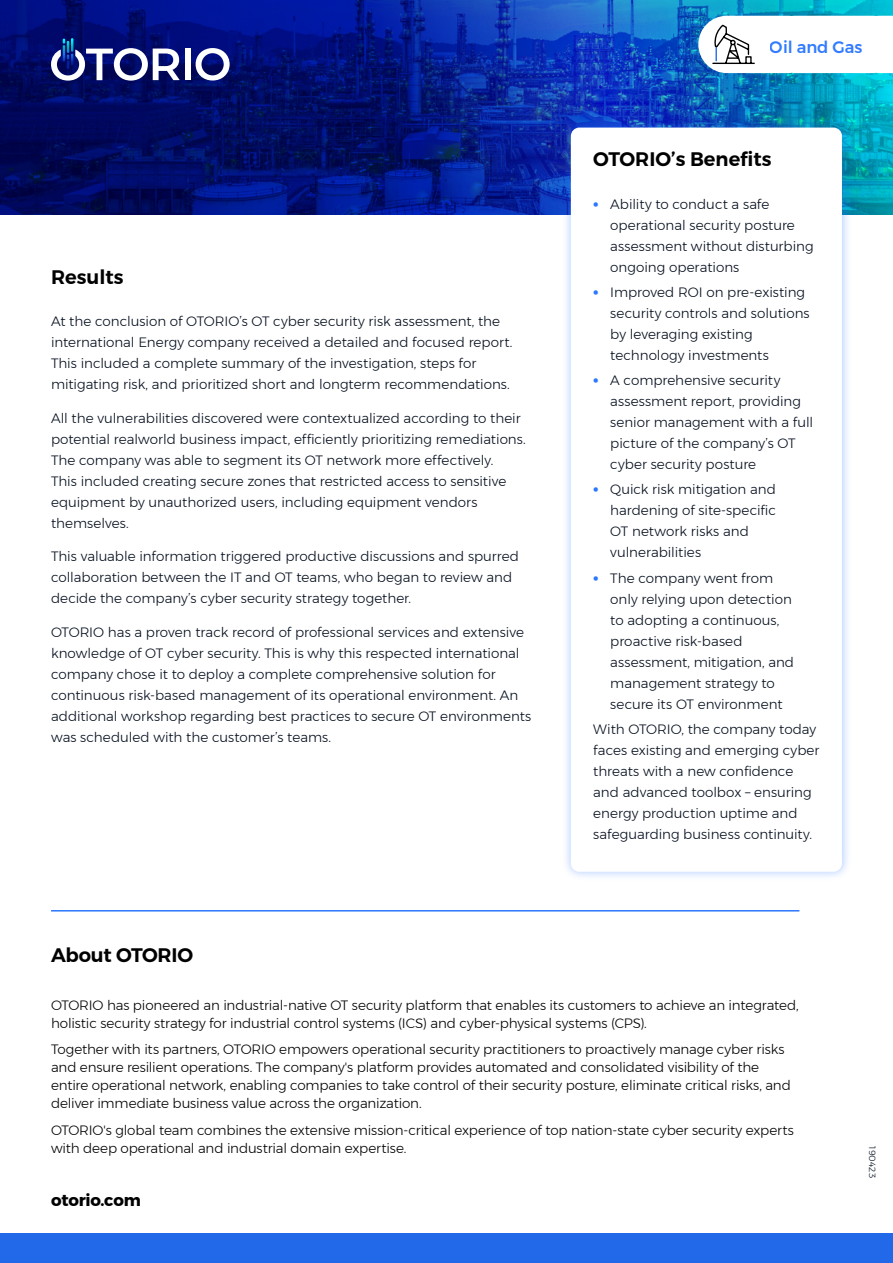
<style>
.page{position:relative;width:893px;height:1263px;background:#fff}
.page>*{position:absolute;margin:0;border:0;box-sizing:border-box;transform-origin:0 0}
.t1{font:600 19.5px "Montserrat";color:#000}
.t2{font:700 16.5px "Montserrat";letter-spacing:-.015em;color:#000}
.t3{font:500 16.5px "Montserrat";letter-spacing:-.005em;color:#2b77ff}
.t4{font:300 13.5px/21px "Montserrat";color:#040e1d}
.t5{font:300 13.5px/18px "Montserrat";letter-spacing:-.01em;color:#000}
.t6{font:300 9px "Montserrat";letter-spacing:.015em;color:#040e1d}
.s1{font-weight:700;font-size:16.5px;color:#2b77ff}
</style>
<div class="page">
<svg style="left:0;top:0;width:877px;height:214px;background:#04288b"></svg>
<div style="left:185px;top:49px;width:5px;height:31px;background:#fff"></div>
<svg style="left:196px;top:48px;width:34px;height:33px"></svg>
<svg style="left:51px;top:38px;width:129px;height:43px"></svg>
<div style="left:0;top:1234px;width:893px;height:29px;background:#2169e8"></div>
<hr style="left:51px;top:910px;width:748px;height:1px;background:#2b77ff">
<svg style="left:698px;top:16px;width:179px;height:57px"></svg>
<div style="left:561px;top:118px;width:291px;height:763px;background:#2b77ff;opacity:.4"></div>
<div style="left:571px;top:128px;width:271px;height:744px;background:#fff;border-radius:9px"></div>
<h1 class="t1" style="left:51px;top:261px;width:74px">Results</h1>
<p class="t4" style="left:51px;top:310px;width:463px">At the conclusion of OTORIO’s OT cyber security risk assessment, the international Energy company received a detailed and focused report.<br>This included a complete summary of the investigation, steps for mitigating risk, and prioritized short and longterm recommendations.</p>
<p class="t4" style="left:51px;top:407px;width:476px">All the vulnerabilities discovered were contextualized according to their potential realworld business impact, efficiently prioritizing remediations.<br>The company was able to segment its OT network more effectively.<br>This included creating secure zones that restricted access to sensitive equipment by unauthorized users, including equipment vendors themselves.</p>
<p class="t4" style="left:51px;top:546px;width:469px">This valuable information triggered productive discussions and spurred collaboration between the IT and OT teams, who began to review and decide the company’s cyber security strategy together.</p>
<p class="t4" style="left:51px;top:622px;width:482px">OTORIO has a proven track record of professional services and extensive knowledge of OT cyber security. This is why this respected international company chose it to deploy a complete comprehensive solution for continuous risk-based management of its operational environment. An additional workshop regarding best practices to secure OT environments was scheduled with the customer’s teams.</p>
<p class="t3" style="left:770px;top:34px;width:94px">Oil and Gas</p>
<h1 class="t1" style="left:593px;top:144px;width:180px">OTORIO’s Benefits</h1>
<p class="t4" style="left:610px;top:193px;width:205px;text-indent:-17px"><span class="s1">•</span> Ability to conduct a safe operational security posture assessment without disturbing ongoing operations</p>
<p class="t4" style="left:610px;top:281px;width:201px;text-indent:-17px"><span class="s1">•</span> Improved ROI on pre-existing security controls and solutions by leveraging existing technology investments</p>
<p class="t4" style="left:610px;top:370px;width:204px;text-indent:-17px"><span class="s1">•</span> A comprehensive security assessment report, providing senior management with a full picture of the company’s OT cyber security posture</p>
<p class="t4" style="left:610px;top:479px;width:167px;text-indent:-17px"><span class="s1">•</span> Quick risk mitigation and hardening of site-specific<br>OT network risks and vulnerabilities</p>
<p class="t4" style="left:610px;top:567px;width:185px;text-indent:-17px"><span class="s1">•</span> The company went from only relying upon detection to adopting a continuous, proactive risk-based assessment, mitigation, and management strategy to secure its OT environment</p>
<p class="t4" style="left:593px;top:718px;width:228px">With OTORIO, the company today faces existing and emerging cyber threats with a new confidence and advanced toolbox – ensuring energy production uptime and safeguarding business continuity.</p>
<h1 class="t1" style="left:51px;top:939px;width:144px">About OTORIO</h1>
<p class="t5" style="left:51px;top:996px;width:749px">OTORIO has pioneered an industrial-native OT security platform that enables its customers to achieve an integrated, holistic security strategy for industrial control systems (ICS) and cyber-physical systems (CPS).</p>
<p class="t5" style="left:51px;top:1040px;width:741px">Together with its partners, OTORIO empowers operational security practitioners to proactively manage cyber risks and ensure resilient operations. The company's platform provides automated and consolidated visibility of the entire operational network, enabling companies to take control of their security posture, eliminate critical risks, and deliver immediate business value across the organization.</p>
<p class="t5" style="left:51px;top:1121px;width:744px">OTORIO's global team combines the extensive mission-critical experience of top nation-state cyber security experts with deep operational and industrial domain expertise.</p>
<p class="t2" style="left:51px;top:1186px;width:91px">otorio.com</p>
<p class="t6" style="left:879px;top:1146px;width:33px;rotate:90deg">190423</p>
</div>
